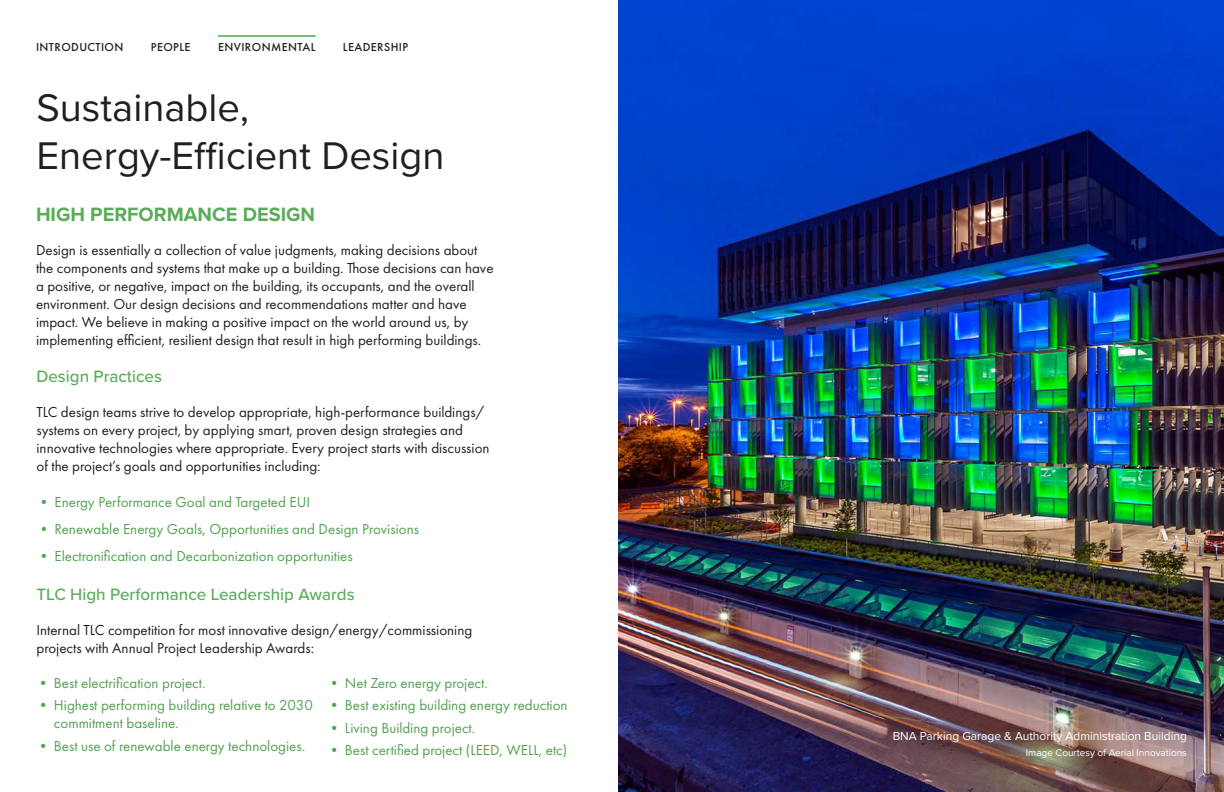
<style>
.page{position:relative;width:1224px;height:792px;background:#fff}
.page>*{position:absolute;margin:0;border:0;box-sizing:border-box;transform-origin:0 0}
.t1{font:40px/48px "Proxima Nova";color:#231f20}
.t2{font:700 20px "Proxima Nova";color:#5aad58}
.t3{font:500 17px "Proxima Nova";color:#5aad58}
.t4{font:15px/18px "Futura PT";color:#231f20}
.t5{font:15px/18px "Futura PT";color:#53a152}
.t6{font:12px "Proxima Nova";color:#fff}
.t7{font:500 12px "Futura PT";letter-spacing:.035em;color:#231f20}
.t8{font:10px "Proxima Nova";color:#fff}
</style>
<div class="page">
<hr style="left:218px;top:35px;width:98px;height:2px;background:#41ad49">
<img style="left:618px;top:0;width:606px;height:792px">
<p class="t7" style="left:36px;top:40px;width:89px">INTRODUCTION</p>
<p class="t7" style="left:151px;top:40px;width:41px">PEOPLE</p>
<p class="t7" style="left:218px;top:40px;width:99px">ENVIRONMENTAL</p>
<p class="t7" style="left:343px;top:40px;width:67px">LEADERSHIP</p>
<h1 class="t1" style="left:36px;top:82px;width:410px">Sustainable,<br>Energy-Efficient Design</h1>
<h2 class="t2" style="left:36px;top:199px;width:281px">HIGH PERFORMANCE DESIGN</h2>
<p class="t4" style="left:36px;top:241px;width:459px">Design is essentially a collection of value judgments, making decisions about the components and systems that make up a building. Those decisions can have a positive, or negative, impact on the building, its occupants, and the overall environment. Our design decisions and recommendations matter and have impact. We believe in making a positive impact on the world around us, by implementing efficient, resilient design that result in high performing buildings.</p>
<p class="t3" style="left:36px;top:364px;width:127px">Design Practices</p>
<p class="t4" style="left:37px;top:403px;width:455px">TLC design teams strive to develop appropriate, high-performance buildings/ systems on every project, by applying smart, proven design strategies and innovative technologies where appropriate. Every project starts with discussion of the project’s goals and opportunities including:</p>
<p class="t5" style="left:37px;top:493px;width:275px">• Energy Performance Goal and Targeted EUI</p>
<p class="t5" style="left:37px;top:520px;width:384px">• Renewable Energy Goals, Opportunities and Design Provisions</p>
<p class="t5" style="left:37px;top:547px;width:318px">• Electronification and Decarbonization opportunities</p>
<p class="t3" style="left:36px;top:582px;width:320px">TLC High Performance Leadership Awards</p>
<p class="t4" style="left:36px;top:621px;width:437px">Internal TLC competition for most innovative design/energy/commissioning projects with Annual Project Leadership Awards:</p>
<p class="t5" style="left:36px;top:674px;width:171px">• Best electrification project.</p>
<p class="t5" style="left:54px;top:696px;width:261px;text-indent:-18px">• Highest performing building relative to 2030 commitment baseline.</p>
<p class="t5" style="left:36px;top:737px;width:271px">• Best use of renewable energy technologies.</p>
<p class="t5" style="left:327px;top:674px;width:162px">• Net Zero energy project.</p>
<p class="t5" style="left:327px;top:696px;width:242px">• Best existing building energy reduction</p>
<p class="t5" style="left:327px;top:719px;width:150px">• Living Building project.</p>
<p class="t5" style="left:327px;top:741px;width:242px">• Best certified project (LEED, WELL, etc)</p>
<p class="t6" style="left:893px;top:727px;width:296px">BNA Parking Garage &amp; Authority Administration Building</p>
<p class="t8" style="left:1026px;top:745px;width:163px">Image Courtesy of Aerial Innovations</p>
</div>
